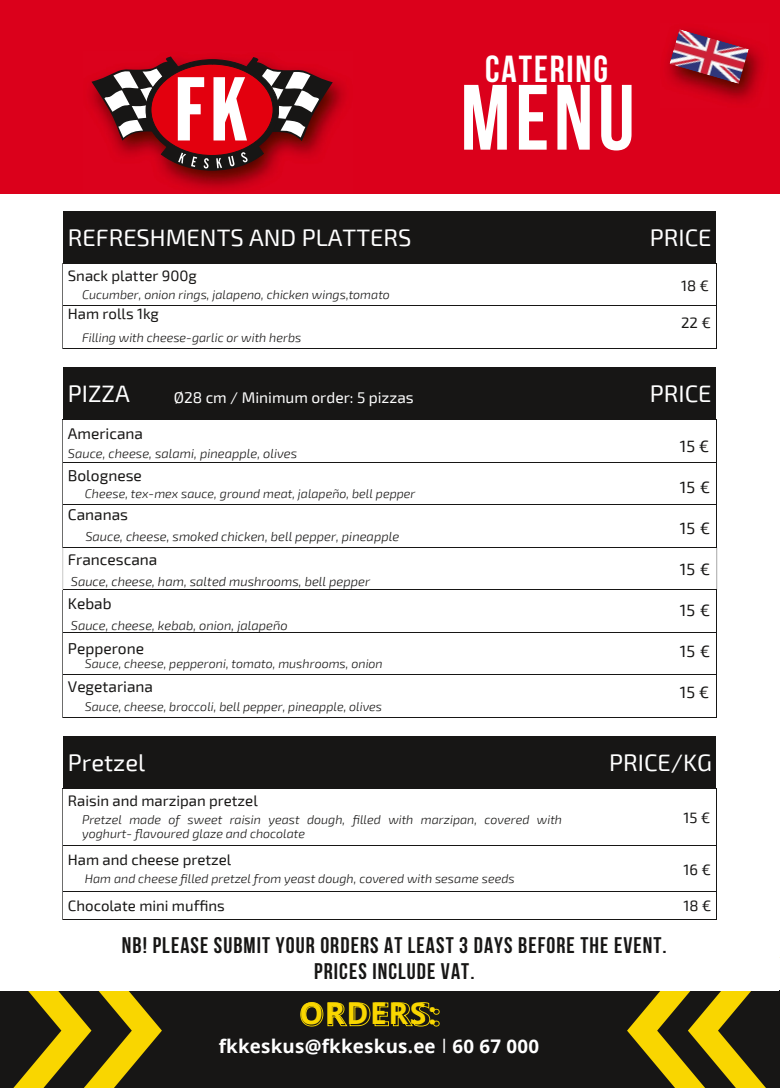
<style>
.page{position:relative;width:780px;height:1088px;background:#fff}
.page>*{position:absolute;margin:0;border:0;box-sizing:border-box;transform-origin:0 0}
.t1{font:700 92.5px "Bebas Neue";color:#fff}
.t2{font:700 37.5px "Bebas Neue";letter-spacing:.05em;color:#fff}
.t3{font:700 30px "Open Sans";letter-spacing:.05em;color:#f9d600}
.t4{font:23.75px "Exo 2";color:#fff}
.t5{font:700 22.5px/26.2px "Bebas Neue";letter-spacing:.045em;color:#171615;text-align:center}
.t6{font:700 18.75px "Open Sans";letter-spacing:.01em;color:#fff}
.t7{font:16.38px "Exo 2";color:#171615}
.t8{font:15.5px "Exo 2";color:#171615}
.t9{font:15.5px "Exo 2";color:#fff}
.t10{font:15px "Exo 2";color:#171615}
.t11{font:italic 300 12.88px "Exo 2";color:#171615}
.t12{font:italic 300 12.5px/14px "Exo 2";color:#171615}
</style>
<div class="page">
<div style="left:0;top:0;width:779px;height:193px;background:#db001b"></div>
<div style="left:0;top:990px;width:779px;height:97px;background:#171615"></div>
<svg style="left:0;top:990px;width:162px;height:97px"></svg>
<svg style="left:627px;top:990px;width:152px;height:97px"></svg>
<svg style="left:300px;top:1002px;width:140px;height:24px"></svg>
<img style="left:83px;top:78px;width:269px;height:116px">
<svg style="left:91px;top:56px;width:242px;height:114px"></svg>
<img style="left:667px;top:46px;width:96px;height:56px">
<img style="left:669px;top:29px;width:80px;height:55px">
<div style="left:64px;top:211px;width:652px;height:52px;background:#171615"></div>
<hr style="left:63px;top:263px;width:527px;height:1px;background:#171615">
<hr style="left:590px;top:263px;width:127px;height:1px;background:#171615">
<hr style="left:717px;top:263px;width:1px;height:43px;background:#171615">
<hr style="left:63px;top:306px;width:527px;height:1px;background:#171615">
<hr style="left:590px;top:306px;width:127px;height:1px;background:#171615">
<hr style="left:717px;top:306px;width:1px;height:42px;background:#171615">
<hr style="left:63px;top:348px;width:527px;height:1px;background:#171615">
<hr style="left:590px;top:348px;width:127px;height:1px;background:#171615">
<hr style="left:63px;top:263px;width:1px;height:43px;background:#6d6d6c">
<hr style="left:63px;top:306px;width:1px;height:42px;background:#6d6d6c">
<div style="left:64px;top:367px;width:652px;height:52px;background:#171615"></div>
<hr style="left:63px;top:419px;width:527px;height:1px;background:#171615">
<hr style="left:590px;top:419px;width:127px;height:1px;background:#171615">
<hr style="left:717px;top:420px;width:1px;height:42px;background:#171615">
<hr style="left:63px;top:462px;width:527px;height:1px;background:#171615">
<hr style="left:590px;top:462px;width:127px;height:1px;background:#171615">
<hr style="left:717px;top:462px;width:1px;height:42px;background:#171615">
<hr style="left:63px;top:504px;width:527px;height:1px;background:#171615">
<hr style="left:590px;top:504px;width:127px;height:1px;background:#171615">
<hr style="left:717px;top:505px;width:1px;height:42px;background:#171615">
<hr style="left:63px;top:547px;width:527px;height:1px;background:#171615">
<hr style="left:590px;top:547px;width:127px;height:1px;background:#171615">
<hr style="left:717px;top:547px;width:1px;height:42px;background:#171615">
<hr style="left:63px;top:589px;width:527px;height:1px;background:#171615">
<hr style="left:590px;top:589px;width:127px;height:1px;background:#171615">
<hr style="left:717px;top:590px;width:1px;height:42px;background:#171615">
<hr style="left:63px;top:632px;width:527px;height:1px;background:#171615">
<hr style="left:590px;top:632px;width:127px;height:1px;background:#171615">
<hr style="left:717px;top:632px;width:1px;height:42px;background:#171615">
<hr style="left:63px;top:674px;width:527px;height:1px;background:#171615">
<hr style="left:590px;top:674px;width:127px;height:1px;background:#171615">
<hr style="left:717px;top:675px;width:1px;height:42px;background:#171615">
<hr style="left:63px;top:717px;width:527px;height:1px;background:#171615">
<hr style="left:590px;top:717px;width:127px;height:1px;background:#171615">
<hr style="left:63px;top:420px;width:1px;height:42px;background:#6d6d6c">
<hr style="left:63px;top:462px;width:1px;height:43px;background:#6d6d6c">
<hr style="left:63px;top:505px;width:1px;height:42px;background:#6d6d6c">
<hr style="left:63px;top:547px;width:1px;height:43px;background:#6d6d6c">
<hr style="left:63px;top:590px;width:1px;height:42px;background:#6d6d6c">
<hr style="left:63px;top:632px;width:1px;height:43px;background:#6d6d6c">
<hr style="left:63px;top:675px;width:1px;height:42px;background:#6d6d6c">
<div style="left:64px;top:736px;width:652px;height:52px;background:#171615"></div>
<hr style="left:63px;top:788px;width:527px;height:1px;background:#171615">
<hr style="left:590px;top:788px;width:127px;height:1px;background:#171615">
<hr style="left:717px;top:788px;width:1px;height:57px;background:#171615">
<hr style="left:63px;top:845px;width:527px;height:1px;background:#171615">
<hr style="left:590px;top:845px;width:127px;height:1px;background:#171615">
<hr style="left:717px;top:845px;width:1px;height:46px;background:#171615">
<hr style="left:63px;top:891px;width:527px;height:1px;background:#171615">
<hr style="left:590px;top:891px;width:127px;height:1px;background:#171615">
<hr style="left:63px;top:919px;width:527px;height:1px;background:#171615">
<hr style="left:590px;top:919px;width:127px;height:1px;background:#171615">
<hr style="left:63px;top:788px;width:1px;height:57px;background:#6d6d6c">
<hr style="left:63px;top:845px;width:1px;height:46px;background:#6d6d6c">
<h3 class="t4" style="left:68px;top:222px;width:345px">REFRESHMENTS AND PLATTERS</h3>
<p class="t10" style="left:68px;top:266px;width:130px">Snack platter 900g</p>
<p class="t10" style="left:68px;top:304px;width:93px">Ham rolls 1kg</p>
<p class="t12" style="left:82px;top:287px;width:309px">Cucumber, onion rings, jalapeno, chicken wings,tomato</p>
<p class="t12" style="left:82px;top:330px;width:221px">Filling with cheese-garlic or with herbs</p>
<h3 class="t4" style="left:68px;top:378px;width:63px">PIZZA</h3>
<p class="t9" style="left:174px;top:387px;width:242px">Ø28 cm / Minimum order: 5 pizzas</p>
<p class="t8" style="left:68px;top:423px;width:77px">Americana</p>
<p class="t11" style="left:68px;top:445px;width:231px">Sauce, cheese, salami, pineapple, olives</p>
<p class="t8" style="left:68px;top:465px;width:75px">Bolognese</p>
<p class="t8" style="left:68px;top:504px;width:62px">Cananas</p>
<p class="t11" style="left:85px;top:528px;width:315px">Sauce, cheese, smoked chicken, bell pepper, pineapple</p>
<p class="t8" style="left:68px;top:549px;width:91px">Francescana</p>
<p class="t11" style="left:71px;top:573px;width:301px">Sauce, cheese, ham, salted mushrooms, bell pepper</p>
<p class="t8" style="left:68px;top:593px;width:45px">Kebab</p>
<p class="t11" style="left:71px;top:617px;width:218px">Sauce, cheese, kebab, onion, jalapeño</p>
<p class="t8" style="left:68px;top:638px;width:78px">Pepperone</p>
<p class="t8" style="left:68px;top:677px;width:87px">Vegetariana</p>
<p class="t12" style="left:85px;top:486px;width:332px">Cheese, tex-mex sauce, ground meat, jalapeño, bell pepper</p>
<p class="t12" style="left:85px;top:656px;width:299px">Sauce, cheese, pepperoni, tomato, mushrooms, onion</p>
<p class="t12" style="left:85px;top:699px;width:299px">Sauce, cheese, broccoli, bell pepper, pineapple, olives</p>
<h2 class="t2" style="left:485px;top:54px;width:124px">CATERING</h2>
<h1 class="t1" style="left:461px;top:80px;width:176px">MENU</h1>
<h3 class="t4" style="left:650px;top:222px;width:63px">PRICE</h3>
<p class="t10" style="left:681px;top:275px;width:30px">18 €</p>
<p class="t10" style="left:681px;top:313px;width:31px">22 €</p>
<h3 class="t4" style="left:650px;top:378px;width:63px">PRICE</h3>
<h3 class="t7" style="left:680px;top:435px;width:31px">15 €</h3>
<h3 class="t7" style="left:680px;top:476px;width:32px">15 €</h3>
<h3 class="t7" style="left:680px;top:517px;width:32px">15 €</h3>
<h3 class="t7" style="left:680px;top:558px;width:32px">15 €</h3>
<h3 class="t7" style="left:680px;top:599px;width:32px">15 €</h3>
<h3 class="t7" style="left:680px;top:640px;width:32px">15 €</h3>
<h3 class="t7" style="left:680px;top:681px;width:31px">15 €</h3>
<h3 class="t4" style="left:68px;top:747px;width:79px">Pretzel</h3>
<h3 class="t4" style="left:609px;top:747px;width:104px">PRICE/KG</h3>
<p class="t10" style="left:68px;top:791px;width:191px">Raisin and marzipan pretzel</p>
<p class="t12" style="left:82px;top:811px;width:482px">Pretzel made of sweet raisin yeast dough, filled with marzipan, covered with yoghurt- flavoured glaze and chocolate</p>
<p class="t10" style="left:68px;top:850px;width:165px">Ham and cheese pretzel</p>
<p class="t12" style="left:85px;top:871px;width:431px">Ham and cheese filled pretzel from yeast dough, covered with sesame seeds</p>
<p class="t10" style="left:68px;top:896px;width:158px">Chocolate mini muffins</p>
<h3 class="t5" style="left:122px;top:934px;width:546px">NB! PLEASE SUBMIT YOUR ORDERS AT LEAST 3 DAYS BEFORE THE EVENT.<br>PRICES INCLUDE VAT.</h3>
<h3 class="t3" style="left:300px;top:992px;width:138px">ORDERS:</h3>
<h3 class="t6" style="left:219px;top:1033px;width:322px">fkkeskus@fkkeskus.ee 60 67 000</h3>
<p class="t10" style="left:683px;top:807px;width:28px">15 €</p>
<p class="t10" style="left:683px;top:859px;width:29px">16 €</p>
<p class="t10" style="left:683px;top:896px;width:30px">18 €</p>
</div>
